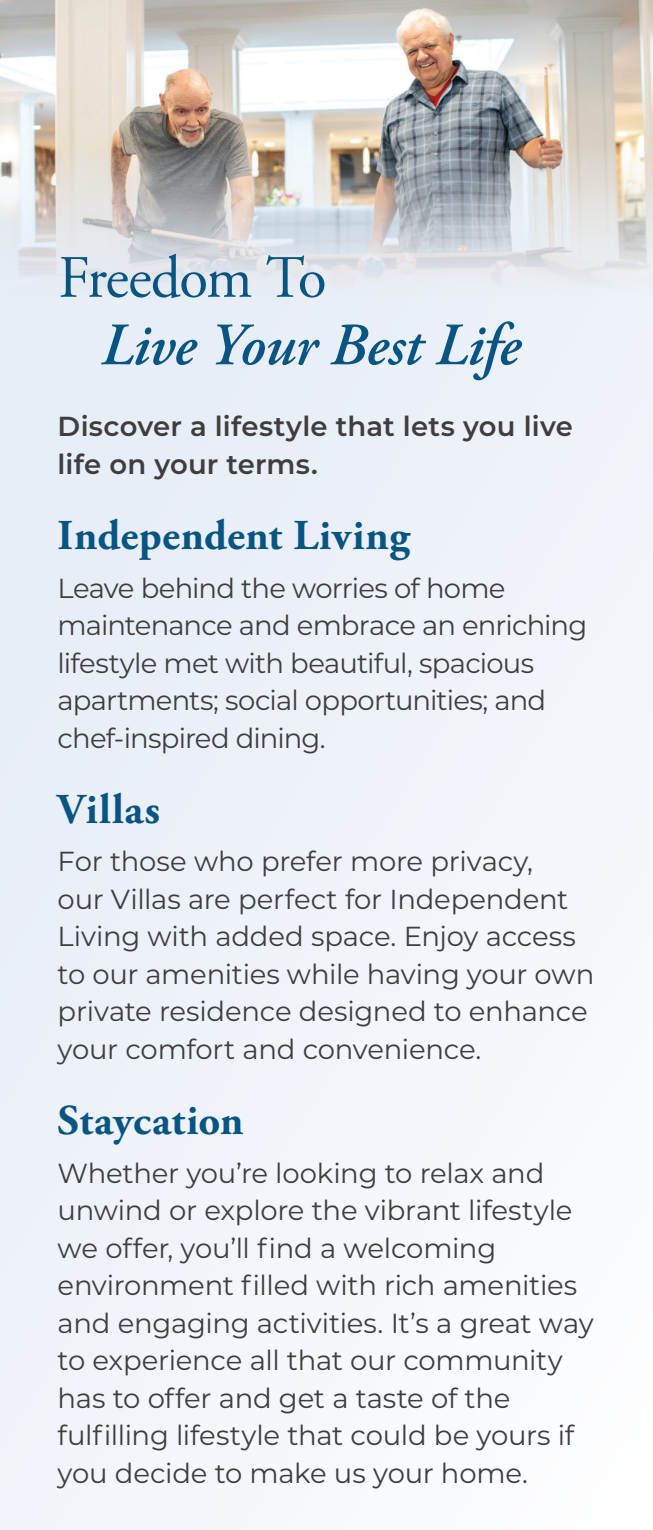
<style>
.page{position:relative;width:653px;height:1530px;background:#fff}
.page>*{position:absolute;margin:0;border:0;box-sizing:border-box;transform-origin:0 0}
.t1{font:italic 600 60px/67.5px "Adobe Garamond Pro";letter-spacing:-.015em;color:#085583}
.t2{font:700 42.5px "Adobe Garamond Pro";letter-spacing:.01em;color:#085583}
.t3{font:27.5px/37.5px "Montserrat";letter-spacing:-.015em;color:#3e3e3f}
.t4{font:600 27.5px/37.5px "Montserrat";letter-spacing:.005em;color:#3e3e3f}
.s1{font-weight:400;font-style:normal}
</style>
<div class="page">
<div style="left:0;top:0;width:652px;height:1530px;background:#eff3f9"></div>
<img style="left:0;top:0;width:652px;height:291px">
<p class="t1" style="left:101px;top:245px;width:421px;text-indent:-42px"><span class="s1">Freedom To<br></span>Live Your Best Life</p>
<p class="t4" style="left:58px;top:407px;width:516px">Discover a lifestyle that lets you live life on your terms.</p>
<p class="t2" style="left:58px;top:511px;width:353px">Independent Living</p>
<p class="t3" style="left:58px;top:568px;width:531px">Leave behind the worries of home maintenance and embrace an enriching lifestyle met with beautiful, spacious apartments; social opportunities; and chef-inspired dining.</p>
<p class="t2" style="left:58px;top:784px;width:104px">Villas</p>
<p class="t3" style="left:58px;top:842px;width:538px">For those who prefer more privacy,<br>our Villas are perfect for Independent Living with added space. Enjoy access to our amenities while having your own private residence designed to enhance your comfort and convenience.</p>
<p class="t2" style="left:58px;top:1096px;width:187px">Staycation</p>
<p class="t3" style="left:58px;top:1153px;width:537px">Whether you’re looking to relax and unwind or explore the vibrant lifestyle we offer, you’ll find a welcoming environment filled with rich amenities and engaging activities. It’s a great way to experience all that our community has to offer and get a taste of the fulfilling lifestyle that could be yours if you decide to make us your home.</p>
</div>
